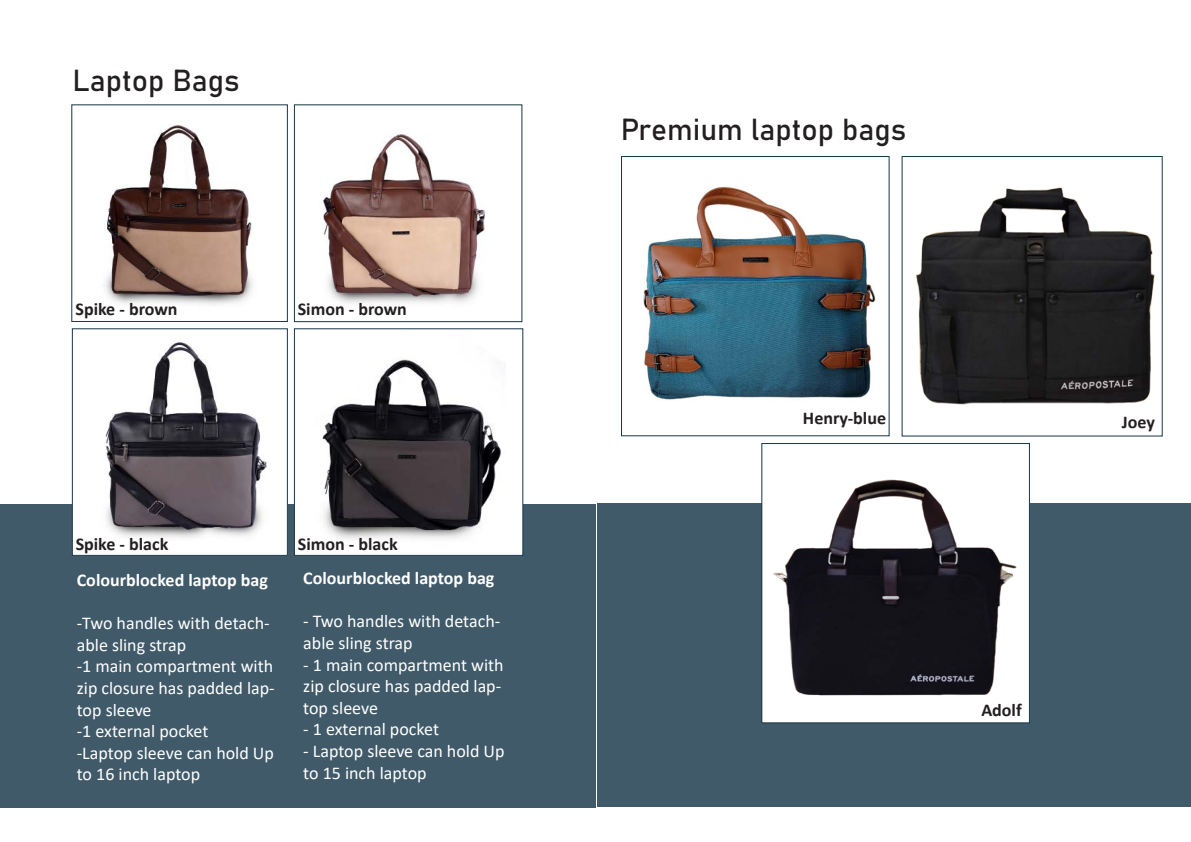
<style>
.page{position:relative;width:1191px;height:842px;background:#fff}
.page>*{position:absolute;margin:0;border:0;box-sizing:border-box;transform-origin:0 0}
.t1{font:30px "Bahnschrift";color:#231f20}
.t2{font:18px/21.6px "Calibri";color:#fff}
.t3{font:700 18px "Calibri";color:#231f20}
.t4{font:700 18px "Calibri";color:#fff}
</style>
<div class="page">
<div style="left:0;top:504px;width:595px;height:303px;background:#405a69"></div>
<img style="left:323px;top:134px;width:162px;height:170px">
<div style="left:294px;top:104px;width:228px;height:218px;border:1px solid #173648"></div>
<img style="left:103px;top:125px;width:150px;height:180px">
<div style="left:71px;top:104px;width:217px;height:218px;border:1px solid #173648"></div>
<div style="left:72px;top:329px;width:215px;height:226px;background:#fff"></div>
<img style="left:105px;top:342px;width:162px;height:196px">
<div style="left:72px;top:328px;width:216px;height:228px;border:1px solid #173648"></div>
<div style="left:294px;top:329px;width:229px;height:226px;background:#fff"></div>
<img style="left:320px;top:359px;width:181px;height:181px">
<div style="left:294px;top:328px;width:229px;height:228px;border:1px solid #173648"></div>
<div style="left:597px;top:504px;width:594px;height:303px;background:#405a69"></div>
<img style="left:916px;top:187px;width:239px;height:217px">
<img style="left:643px;top:186px;width:233px;height:214px">
<div style="left:621px;top:156px;width:268px;height:280px;border:1px solid #173648"></div>
<div style="left:762px;top:443px;width:267px;height:280px;background:#fff"></div>
<img style="left:773px;top:479px;width:244px;height:216px">
<div style="left:761px;top:443px;width:269px;height:280px;border:1px solid #173648"></div>
<p class="t1" style="left:72px;top:57px;width:169px">Laptop Bags</p>
<p class="t1" style="left:620px;top:107px;width:287px">Premium laptop bags</p>
<p class="t3" style="left:76px;top:296px;width:104px">Spike - brown</p>
<p class="t3" style="left:298px;top:296px;width:111px">Simon - brown</p>
<p class="t3" style="left:803px;top:405px;width:85px">Henry-blue</p>
<p class="t3" style="left:1121px;top:409px;width:35px">Joey</p>
<p class="t3" style="left:76px;top:531px;width:94px">Spike - black</p>
<p class="t3" style="left:298px;top:531px;width:101px">Simon - black</p>
<p class="t4" style="left:77px;top:567px;width:193px">Colourblocked laptop bag</p>
<p class="t2" style="left:77px;top:612px;width:194px">-Two handles with detach&shy;able sling strap</p>
<p class="t2" style="left:77px;top:655px;width:199px;text-align:justify">-1 main compartment with zip closure has padded lap&shy;top sleeve</p>
<p class="t2" style="left:77px;top:720px;width:133px">-1 external pocket</p>
<p class="t2" style="left:77px;top:741px;width:199px">-Laptop sleeve can hold Up to 16 inch laptop</p>
<p class="t4" style="left:303px;top:565px;width:193px">Colourblocked laptop bag</p>
<p class="t2" style="left:303px;top:610px;width:198px">- Two handles with detach&shy;able sling strap</p>
<p class="t2" style="left:303px;top:653px;width:202px">- 1 main compartment with zip closure has padded lap&shy;top sleeve</p>
<p class="t2" style="left:303px;top:718px;width:137px">- 1 external pocket</p>
<p class="t2" style="left:303px;top:740px;width:203px">- Laptop sleeve can hold Up to 15 inch laptop</p>
<p class="t3" style="left:981px;top:697px;width:42px">Adolf</p>
</div>
